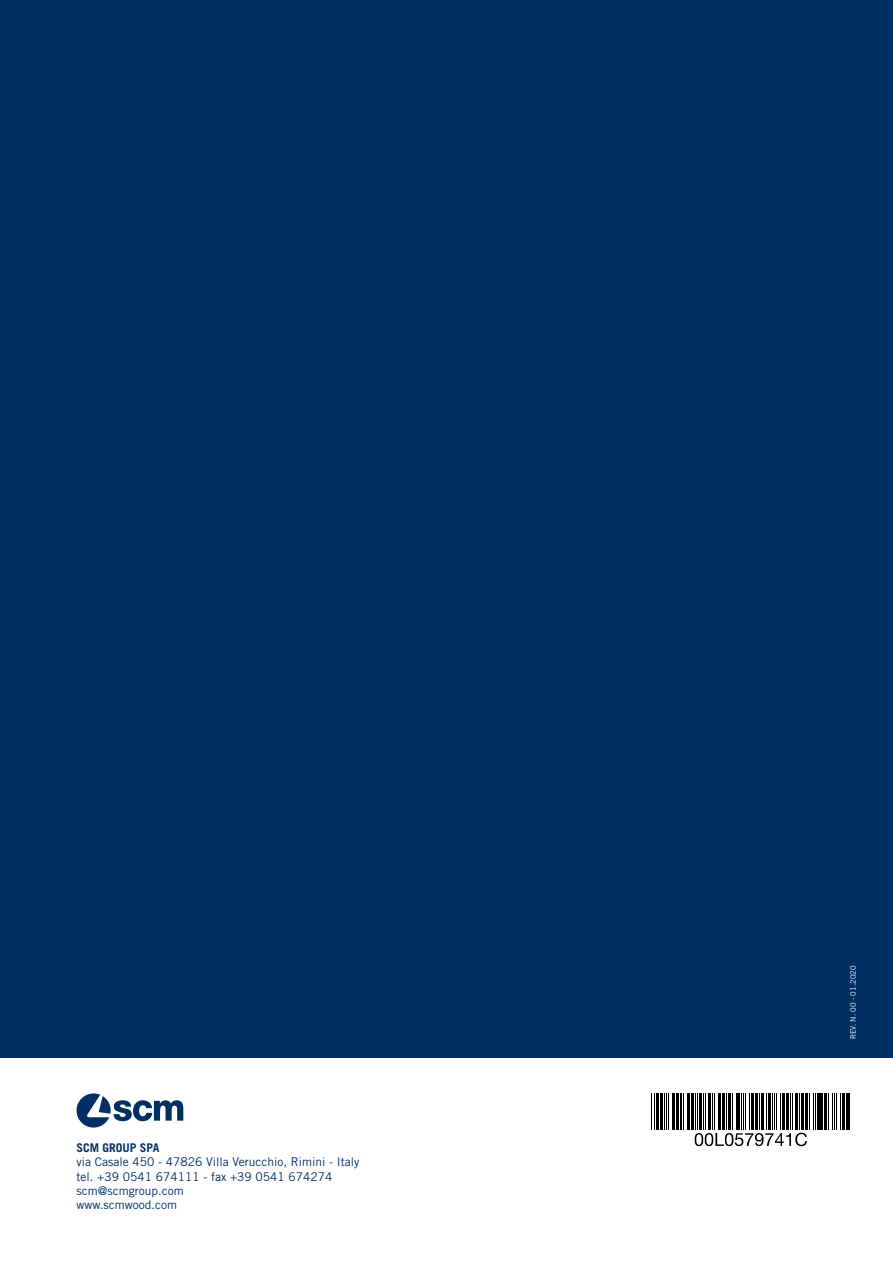
<style>
.page{position:relative;width:893px;height:1263px;background:#fff}
.page>*{position:absolute;margin:0;border:0;box-sizing:border-box;transform-origin:0 0}
.t1{font:12px/14.4px "Trade Gothic LT Std";color:#003063}
.t2{font:700 12px "Trade Gothic LT Std";color:#003063}
.t3{font:7.5px "Trade Gothic LT Std";color:#fff}
</style>
<div class="page">
<div style="left:0;top:0;width:893px;height:1058px;background:#003063"></div>
<svg style="left:77px;top:1093px;width:106px;height:34px"></svg>
<hr style="left:651px;top:1093px;width:1px;height:37px;background:#000">
<hr style="left:654px;top:1093px;width:1px;height:37px;background:#000">
<hr style="left:656px;top:1093px;width:3px;height:37px;background:#000">
<hr style="left:660px;top:1093px;width:3px;height:37px;background:#000">
<hr style="left:664px;top:1093px;width:1px;height:37px;background:#000">
<hr style="left:666px;top:1093px;width:1px;height:37px;background:#000">
<hr style="left:668px;top:1093px;width:1px;height:37px;background:#000">
<hr style="left:672px;top:1093px;width:3px;height:37px;background:#000">
<hr style="left:676px;top:1093px;width:3px;height:37px;background:#000">
<hr style="left:680px;top:1093px;width:1px;height:37px;background:#000">
<hr style="left:681px;top:1093px;width:1px;height:37px;background:#000">
<hr style="left:683px;top:1093px;width:1px;height:37px;background:#000">
<hr style="left:687px;top:1093px;width:3px;height:37px;background:#000">
<hr style="left:691px;top:1093px;width:3px;height:37px;background:#000">
<hr style="left:695px;top:1093px;width:1px;height:37px;background:#000">
<hr style="left:697px;top:1093px;width:1px;height:37px;background:#000">
<hr style="left:699px;top:1093px;width:3px;height:37px;background:#000">
<hr style="left:703px;top:1093px;width:1px;height:37px;background:#000">
<hr style="left:705px;top:1093px;width:1px;height:37px;background:#000">
<hr style="left:708px;top:1093px;width:3px;height:37px;background:#000">
<hr style="left:712px;top:1093px;width:1px;height:37px;background:#000">
<hr style="left:714px;top:1093px;width:1px;height:37px;background:#000">
<hr style="left:718px;top:1093px;width:3px;height:37px;background:#000">
<hr style="left:722px;top:1093px;width:3px;height:37px;background:#000">
<hr style="left:726px;top:1093px;width:1px;height:37px;background:#000">
<hr style="left:728px;top:1093px;width:3px;height:37px;background:#000">
<hr style="left:732px;top:1093px;width:1px;height:37px;background:#000">
<hr style="left:736px;top:1093px;width:2px;height:37px;background:#000">
<hr style="left:739px;top:1093px;width:1px;height:37px;background:#000">
<hr style="left:741px;top:1093px;width:1px;height:37px;background:#000">
<hr style="left:743px;top:1093px;width:1px;height:37px;background:#000">
<hr style="left:745px;top:1093px;width:1px;height:37px;background:#000">
<hr style="left:749px;top:1093px;width:1px;height:37px;background:#000">
<hr style="left:751px;top:1093px;width:3px;height:37px;background:#000">
<hr style="left:755px;top:1093px;width:3px;height:37px;background:#000">
<hr style="left:759px;top:1093px;width:1px;height:37px;background:#000">
<hr style="left:761px;top:1093px;width:3px;height:37px;background:#000">
<hr style="left:766px;top:1093px;width:1px;height:37px;background:#000">
<hr style="left:768px;top:1093px;width:3px;height:37px;background:#000">
<hr style="left:772px;top:1093px;width:1px;height:37px;background:#000">
<hr style="left:774px;top:1093px;width:1px;height:37px;background:#000">
<hr style="left:776px;top:1093px;width:1px;height:37px;background:#000">
<hr style="left:780px;top:1093px;width:1px;height:37px;background:#000">
<hr style="left:782px;top:1093px;width:3px;height:37px;background:#000">
<hr style="left:786px;top:1093px;width:3px;height:37px;background:#000">
<hr style="left:790px;top:1093px;width:1px;height:37px;background:#000">
<hr style="left:792px;top:1093px;width:1px;height:37px;background:#000">
<hr style="left:795px;top:1093px;width:3px;height:37px;background:#000">
<hr style="left:799px;top:1093px;width:1px;height:37px;background:#000">
<hr style="left:801px;top:1093px;width:3px;height:37px;background:#000">
<hr style="left:805px;top:1093px;width:3px;height:37px;background:#000">
<hr style="left:809px;top:1093px;width:1px;height:37px;background:#000">
<hr style="left:813px;top:1093px;width:1px;height:37px;background:#000">
<hr style="left:815px;top:1093px;width:1px;height:37px;background:#000">
<hr style="left:817px;top:1093px;width:3px;height:37px;background:#000">
<hr style="left:820px;top:1093px;width:3px;height:37px;background:#000">
<hr style="left:824px;top:1093px;width:3px;height:37px;background:#000">
<hr style="left:828px;top:1093px;width:1px;height:37px;background:#000">
<hr style="left:832px;top:1093px;width:1px;height:37px;background:#000">
<hr style="left:834px;top:1093px;width:1px;height:37px;background:#000">
<hr style="left:836px;top:1093px;width:1px;height:37px;background:#000">
<hr style="left:840px;top:1093px;width:1px;height:37px;background:#000">
<hr style="left:842px;top:1093px;width:3px;height:37px;background:#000">
<hr style="left:846px;top:1093px;width:2px;height:37px;background:#000">
<hr style="left:849px;top:1093px;width:1px;height:37px;background:#000">
<svg style="left:695px;top:1133px;width:112px;height:13px"></svg>
<p class="t2" style="left:77px;top:1140px;width:84px">SCM GROUP SPA</p>
<p class="t1" style="left:77px;top:1155px;width:284px">via Casale 450 - 47826 Villa Verucchio, Rimini - Italy tel. +39 0541 674111 - fax +39 0541 674274 scm@scmgroup.com<br>www.scmwood.com</p>
<p class="t3" style="left:849px;top:1039px;width:75px;rotate:-90deg">REV. N. 00 - 01.2020</p>
</div>
